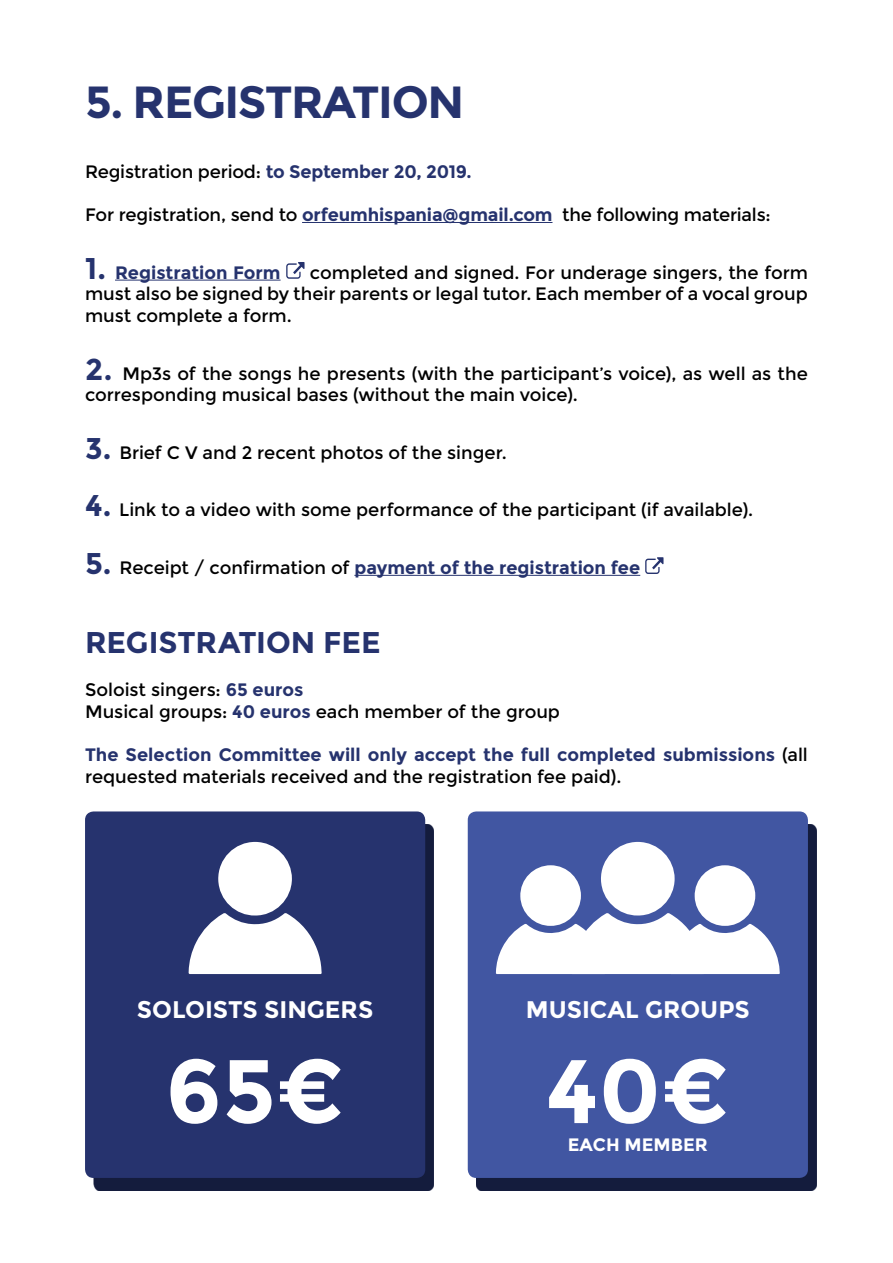
<style>
.page{position:relative;width:893px;height:1263px;background:#fff}
.page>*{position:absolute;margin:0;border:0;box-sizing:border-box;transform-origin:0 0}
.t1{font:700 90px "Montserrat";color:#fff}
.t2{font:700 45px "Montserrat";letter-spacing:-.03em;color:#26336e}
.t3{font:700 30px "Montserrat";letter-spacing:-.005em;color:#26336e}
.t4{font:700 24px "Montserrat";color:#fff}
.t5{font:18px/21.6px "Montserrat";letter-spacing:-.005em;color:#000}
.t6{font:700 18px/21.6px "Montserrat";color:#26336e}
.t7{font:700 18px "Montserrat";color:#fff}
.s1{font-weight:700;color:#26336e}
.s2{font-size:30px}
.s3{font-weight:700;font-size:30px;color:#26336e}
.s4{font-weight:400;color:#000}
</style>
<div class="page">
<hr style="left:302px;top:222px;width:250px;height:1px;background:#26336e">
<hr style="left:115px;top:280px;width:166px;height:1px;background:#26336e">
<hr style="left:354px;top:575px;width:286px;height:1px;background:#26336e">
<svg style="left:286px;top:262px;width:19px;height:17px"></svg>
<svg style="left:645px;top:557px;width:18px;height:17px"></svg>
<div style="left:93px;top:824px;width:341px;height:367px;background:#141c3d"></div>
<div style="left:85px;top:811px;width:340px;height:367px;background:#26336e;border-radius:9px"></div>
<div style="left:476px;top:824px;width:341px;height:367px;background:#141c3d"></div>
<div style="left:468px;top:811px;width:340px;height:367px;background:#4156a2;border-radius:9px"></div>
<svg style="left:189px;top:842px;width:133px;height:132px"></svg>
<svg style="left:496px;top:842px;width:284px;height:132px"></svg>
<h2 class="t2" style="left:85px;top:75px;width:381px">5. REGISTRATION</h2>
<p class="t5" style="left:85px;top:161px;width:388px">Registration period: <span class="s1">to September 20, 2019.</span></p>
<p class="t5" style="left:85px;top:204px;width:687px">For registration, send to <span class="s1">orfeumhispania@gmail.com</span> the following materials:</p>
<p class="t6" style="left:85px;top:262px;width:197px"><span class="s2">1.</span> Registration Form</p>
<p class="t5" style="left:85px;top:262px;width:724px;text-align:justify;text-indent:225px">completed and signed. For underage singers, the form must also be signed by their parents or legal tutor. Each member of a vocal group must complete a form.</p>
<p class="t5" style="left:85px;top:363px;width:724px"><span class="s3">2.</span> Mp3s of the songs he presents (with the participant’s voice), as well as the corresponding musical bases (without the main voice).</p>
<p class="t5" style="left:85px;top:442px;width:423px"><span class="s3">3.</span> Brief C V and 2 recent photos of the singer.</p>
<p class="t5" style="left:85px;top:499px;width:670px"><span class="s3">4.</span> Link to a video with some performance of the participant (if available).</p>
<p class="t6" style="left:85px;top:557px;width:557px"><span class="s2">5.</span> <span class="s4">Receipt / confirmation of</span> payment of the registration fee</p>
<h3 class="t3" style="left:85px;top:625px;width:297px">REGISTRATION FEE</h3>
<p class="t5" style="left:85px;top:679px;width:476px">Soloist singers: <span class="s1">65 euros<br></span>Musical groups: <span class="s1">40 euros</span> each member of the group</p>
<p class="t6" style="left:85px;top:744px;width:724px">The Selection Committee will only accept the full completed submissions <span class="s4">(all requested materials received and the registration fee paid).</span></p>
<h3 class="t4" style="left:137px;top:995px;width:238px">SOLOISTS SINGERS</h3>
<h3 class="t4" style="left:526px;top:995px;width:226px">MUSICAL GROUPS</h3>
<h1 class="t1" style="left:165px;top:1038px;width:181px">65€</h1>
<h1 class="t1" style="left:546px;top:1038px;width:185px">40€</h1>
<p class="t7" style="left:568px;top:1133px;width:142px">EACH MEMBER</p>
</div>
